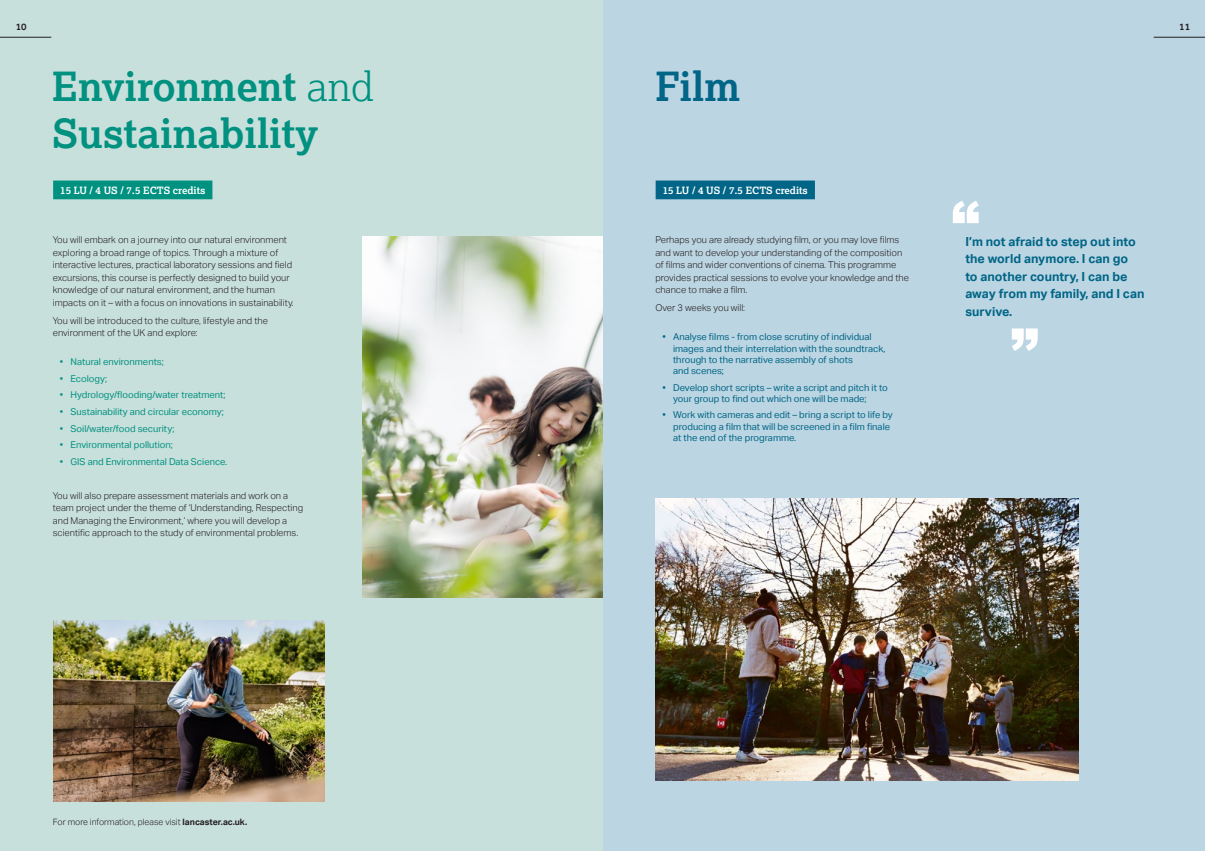
<style>
.page{position:relative;width:1205px;height:851px;background:#fff}
.page>*{position:absolute;margin:0;border:0;box-sizing:border-box;transform-origin:0 0}
.t1{font:900 56.25px "Arial";color:#fff}
.Heading_One_-_Black{font:700 40px/46.2px "Lexia";color:#009180}
.Heading_One_-_Black-2{font:700 40px "Lexia";color:#006586}
.Body_Copy_-_Black{font:700 12.5px/17.5px "Aktiv Grotesk";color:#006586}
.Green_1_Block_Header{font:700 10px "Lexia";color:#fff}
.Green_4_Block_Header{font:700 10px "Lexia";color:#fff}
.t2{font:500 10px "Effra";color:#231f20}
.Body_Copy_-_Black-2{font:300 9.38px/12.5px "Aktiv Grotesk";color:#231f20}
.Body_Copy_-_Black-3{font:9.38px/11.2px "Aktiv Grotesk";color:#006586}
.Body_Copy_-_Black-4{font:9.38px "Aktiv Grotesk";color:#009180}
.t3{font:300 8.75px "Aktiv Grotesk";color:#231f20}
.s1{font-weight:300}
.s2{font-weight:700}
</style>
<div class="page">
<div style="left:602px;top:0;width:603px;height:850px;background:#bcd5e2"></div>
<hr style="left:1153px;top:37px;width:52px;height:1px;background:#231f20">
<div style="left:0;top:0;width:602px;height:850px;background:#c8e0dc"></div>
<hr style="left:0;top:37px;width:51px;height:1px;background:#231f20">
<div style="left:53px;top:180px;width:159px;height:19px;background:#009180"></div>
<img style="left:362px;top:237px;width:240px;height:360px">
<img style="left:53px;top:620px;width:271px;height:181px">
<div style="left:656px;top:180px;width:159px;height:19px;background:#006586"></div>
<img style="left:656px;top:498px;width:422px;height:282px">
<p class="t2" style="left:16px;top:21px;width:12px">10</p>
<p class="t2" style="left:1179px;top:21px;width:12px">11</p>
<p class="Heading_One_-_Black" style="left:52px;top:63px;width:323px">Environment <span class="s1">and<br></span>Sustainability</p>
<p class="Green_1_Block_Header" style="left:60px;top:184px;width:147px">15 LU / 4 US / 7.5 ECTS credits</p>
<p class="Body_Copy_-_Black-2" style="left:53px;top:234px;width:242px">You will embark on a journey into our natural environment exploring a broad range of topics. Through a mixture of interactive lectures, practical laboratory sessions and field excursions, this course is perfectly designed to build your knowledge of our natural environment, and the human impacts on it – with a focus on innovations in sustainability.</p>
<p class="Body_Copy_-_Black-2" style="left:53px;top:314px;width:217px">You will be introduced to the culture, lifestyle and the environment of the UK and explore:</p>
<p class="Body_Copy_-_Black-4" style="left:60px;top:356px;width:105px">• Natural environments;</p>
<p class="Body_Copy_-_Black-4" style="left:60px;top:373px;width:49px">• Ecology;</p>
<p class="Body_Copy_-_Black-4" style="left:60px;top:389px;width:167px">• Hydrology/flooding/water treatment;</p>
<p class="Body_Copy_-_Black-4" style="left:60px;top:406px;width:165px">• Sustainability and circular economy;</p>
<p class="Body_Copy_-_Black-4" style="left:60px;top:423px;width:116px">• Soil/water/food security;</p>
<p class="Body_Copy_-_Black-4" style="left:60px;top:439px;width:114px">• Environmental pollution;</p>
<p class="Body_Copy_-_Black-4" style="left:60px;top:456px;width:169px">• GIS and Environmental Data Science.</p>
<p class="Body_Copy_-_Black-2" style="left:53px;top:489px;width:252px">You will also prepare assessment materials and work on a team project under the theme of ‘Understanding, Respecting and Managing the Environment,’ where you will develop a scientific approach to the study of environmental problems.</p>
<p class="t3" style="left:53px;top:817px;width:196px">For more information, please visit <span class="s2">lancaster.ac.uk.</span></p>
<p class="Heading_One_-_Black-2" style="left:656px;top:61px;width:86px">Film</p>
<h1 class="Green_4_Block_Header" style="left:663px;top:184px;width:147px">15 LU / 4 US / 7.5 ECTS credits</h1>
<p class="Body_Copy_-_Black-2" style="left:655px;top:234px;width:255px">Perhaps you are already studying film, or you may love films and want to develop your understanding of the composition of films and wider conventions of cinema. This programme provides practical sessions to evolve your knowledge and the chance to make a film.</p>
<p class="Body_Copy_-_Black-2" style="left:655px;top:302px;width:91px">Over 3 weeks you will:</p>
<p class="Body_Copy_-_Black-3" style="left:673px;top:331px;width:214px;text-indent:-11px">• Analyse films - from close scrutiny of individual images and their interrelation with the soundtrack, through to the narrative assembly of shots<br>and scenes;</p>
<p class="Body_Copy_-_Black-3" style="left:673px;top:381px;width:216px;text-indent:-11px">• Develop short scripts – write a script and pitch it to your group to find out which one will be made;</p>
<p class="Body_Copy_-_Black-3" style="left:673px;top:409px;width:221px;text-indent:-11px">• Work with cameras and edit – bring a script to life by producing a film that will be screened in a film finale at the end of the programme.</p>
<p class="t1" style="left:951px;top:181px;width:30px">“</p>
<p class="Body_Copy_-_Black" style="left:965px;top:232px;width:181px">I’m not afraid to step out into the world anymore. I can go<br>to another country, I can be away from my family, and I can survive.</p>
<p class="t1" style="left:1039px;top:371px;width:30px;rotate:-180deg">“</p>
</div>
